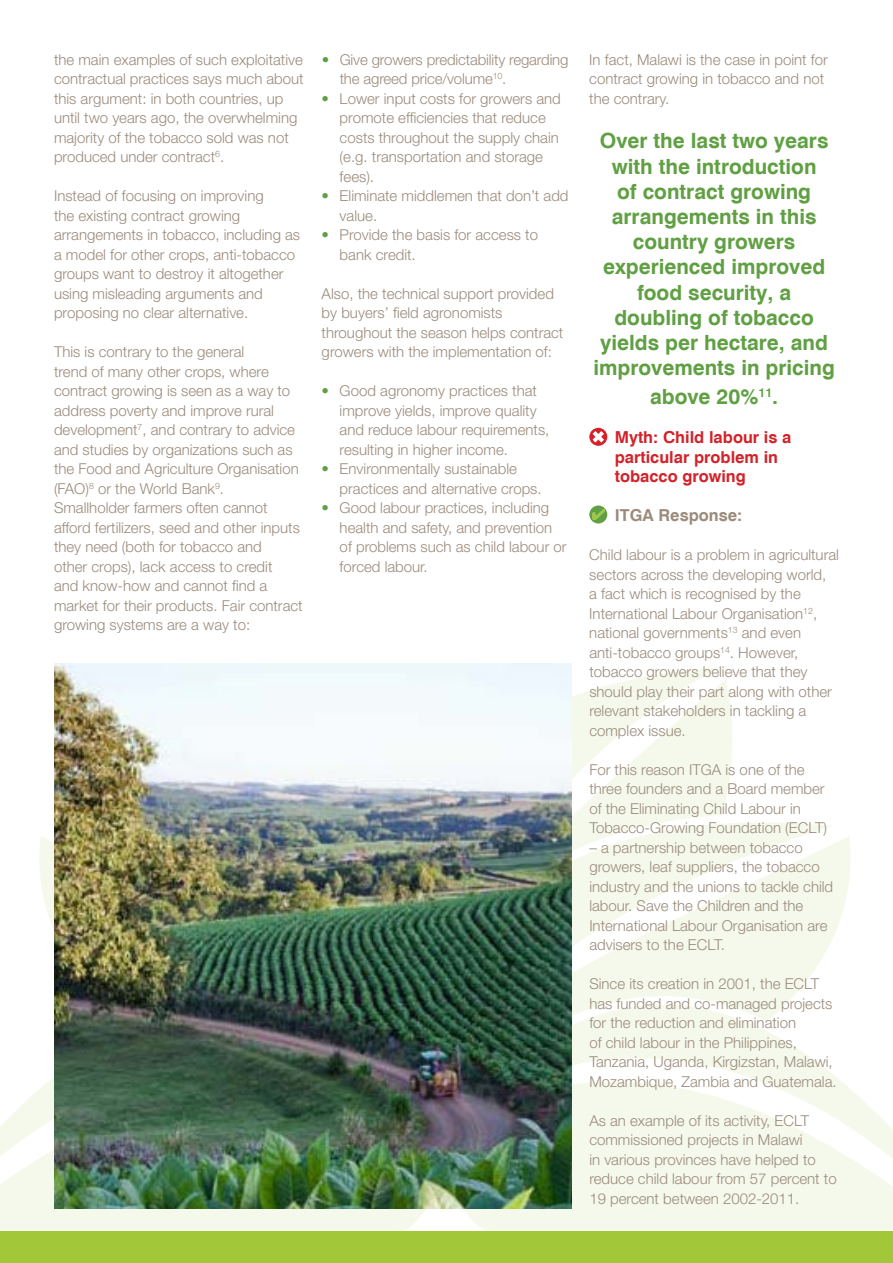
<style>
.page{position:relative;width:893px;height:1263px;background:#fff}
.page>*{position:absolute;margin:0;border:0;box-sizing:border-box;transform-origin:0 0}
.t1{font:700 21px/25.2px "Swiss 721 BT";color:#60a043;text-align:center}
.t2{font:700 16.5px/19.5px "Swiss 721 BT";color:#d2232a}
.t3{font:700 16.5px "Swiss 721 BT";color:#9b8b7c}
.t4{font:300 15px/19.5px "Helvetica Neue LT Std";color:#9b8b7c}
.s1{color:#60a043}
</style>
<div class="page">
<div style="left:0;top:1231px;width:893px;height:32px;background:#a2c83a"></div>
<svg style="left:0;top:1082px;width:426px;height:149px;fill:#f5f9eb"></svg>
<svg style="left:39px;top:667px;width:811px;height:413px;fill:#f5f9eb"></svg>
<svg style="left:571px;top:1004px;width:279px;height:78px;fill:#f5f9eb"></svg>
<svg style="left:464px;top:1082px;width:429px;height:149px;background:#f5f8ec"></svg>
<img style="left:54px;top:663px;width:517px;height:546px">
<div style="left:589px;top:428px;width:18px;height:18px;background:#d2232a;border-radius:50%"></div>
<svg style="left:593px;top:431px;width:11px;height:11px"></svg>
<svg style="left:589px;top:505px;width:18px;height:18px"></svg>
<svg style="left:593px;top:509px;width:11px;height:11px"></svg>
<p class="t4" style="left:54px;top:49px;width:251px">the main examples of such exploitative contractual practices says much about this argument: in both countries, up until two years ago, the overwhelming majority of the tobacco sold was not produced under contract<sup>6</sup>.</p>
<p class="t4" style="left:54px;top:186px;width:248px">Instead of focusing on improving<br>the existing contract growing arrangements in tobacco, including as a model for other crops, anti-tobacco groups want to destroy it altogether using misleading arguments and proposing no clear alternative.</p>
<p class="t4" style="left:54px;top:342px;width:250px">This is contrary to the general<br>trend of many other crops, where contract growing is seen as a way to address poverty and improve rural development<sup>7</sup>, and contrary to advice and studies by organizations such as the Food and Agriculture Organisation (FAO)<sup>8</sup> or the World Bank<sup>9</sup>.<br>Smallholder farmers often cannot afford fertilizers, seed and other inputs they need (both for tobacco and<br>other crops), lack access to credit<br>and know-how and cannot find a market for their products. Fair contract growing systems are a way to:</p>
<p class="t4" style="left:340px;top:49px;width:230px;text-indent:-18px"><span class="s1">•</span> Give growers predictability regarding the agreed price/volume<sup>10</sup>.</p>
<p class="t4" style="left:340px;top:88px;width:223px;text-indent:-18px"><span class="s1">•</span> Lower input costs for growers and promote efficiencies that reduce costs throughout the supply chain (e.g. transportation and storage fees).</p>
<p class="t4" style="left:340px;top:186px;width:230px;text-indent:-18px"><span class="s1">•</span> Eliminate middlemen that don’t add value.</p>
<p class="t4" style="left:340px;top:225px;width:200px;text-indent:-18px"><span class="s1">•</span> Provide the basis for access to bank credit.</p>
<p class="t4" style="left:322px;top:283px;width:243px">Also, the technical support provided by buyers’ field agronomists throughout the season helps contract growers with the implementation of:</p>
<p class="t4" style="left:340px;top:381px;width:211px;text-indent:-18px"><span class="s1">•</span> Good agronomy practices that improve yields, improve quality and reduce labour requirements, resulting in higher income.</p>
<p class="t4" style="left:340px;top:459px;width:204px;text-indent:-18px"><span class="s1">•</span> Environmentally sustainable practices and alternative crops.</p>
<p class="t4" style="left:340px;top:498px;width:228px;text-indent:-18px"><span class="s1">•</span> Good labour practices, including health and safety, and prevention of problems such as child labour or forced labour.</p>
<p class="t4" style="left:589px;top:49px;width:240px">In fact, Malawi is the case in point for contract growing in tobacco and not the contrary.</p>
<h1 class="t1" style="left:593px;top:128px;width:243px">Over the last two years with the introduction<br>of contract growing arrangements in this country growers experienced improved food security, a doubling of tobacco yields per hectare, and improvements in pricing</h1>
<h1 class="t1" style="left:650px;top:384px;width:130px">above 20%<sup>11</sup>.</h1>
<p class="t2" style="left:615px;top:427px;width:178px">Myth: Child labour is a particular problem in tobacco growing</p>
<p class="t3" style="left:615px;top:505px;width:129px">ITGA Response:</p>
<p class="t4" style="left:589px;top:545px;width:251px">Child labour is a problem in agricultural sectors across the developing world,<br>a fact which is recognised by the International Labour Organisation<sup>12</sup>, national governments<sup>13</sup> and even anti-tobacco groups<sup>14</sup>. However, tobacco growers believe that they should play their part along with other relevant stakeholders in tackling a complex issue.</p>
<p class="t4" style="left:589px;top:759px;width:239px">For this reason ITGA is one of the three founders and a Board member of the Eliminating Child Labour in Tobacco-Growing Foundation (ECLT)</p>
<p class="t4" style="left:589px;top:837px;width:245px">– a partnership between tobacco growers, leaf suppliers, the tobacco industry and the unions to tackle child labour. Save the Children and the International Labour Organisation are advisers to the ECLT.</p>
<p class="t4" style="left:589px;top:974px;width:249px">Since its creation in 2001, the ECLT has funded and co-managed projects for the reduction and elimination<br>of child labour in the Philippines, Tanzania, Uganda, Kirgizstan, Malawi, Mozambique, Zambia and Guatemala.</p>
<p class="t4" style="left:589px;top:1110px;width:249px">As an example of its activity, ECLT commissioned projects in Malawi<br>in various provinces have helped to reduce child labour from 57 percent to 19 percent between 2002-2011.</p>
</div>
